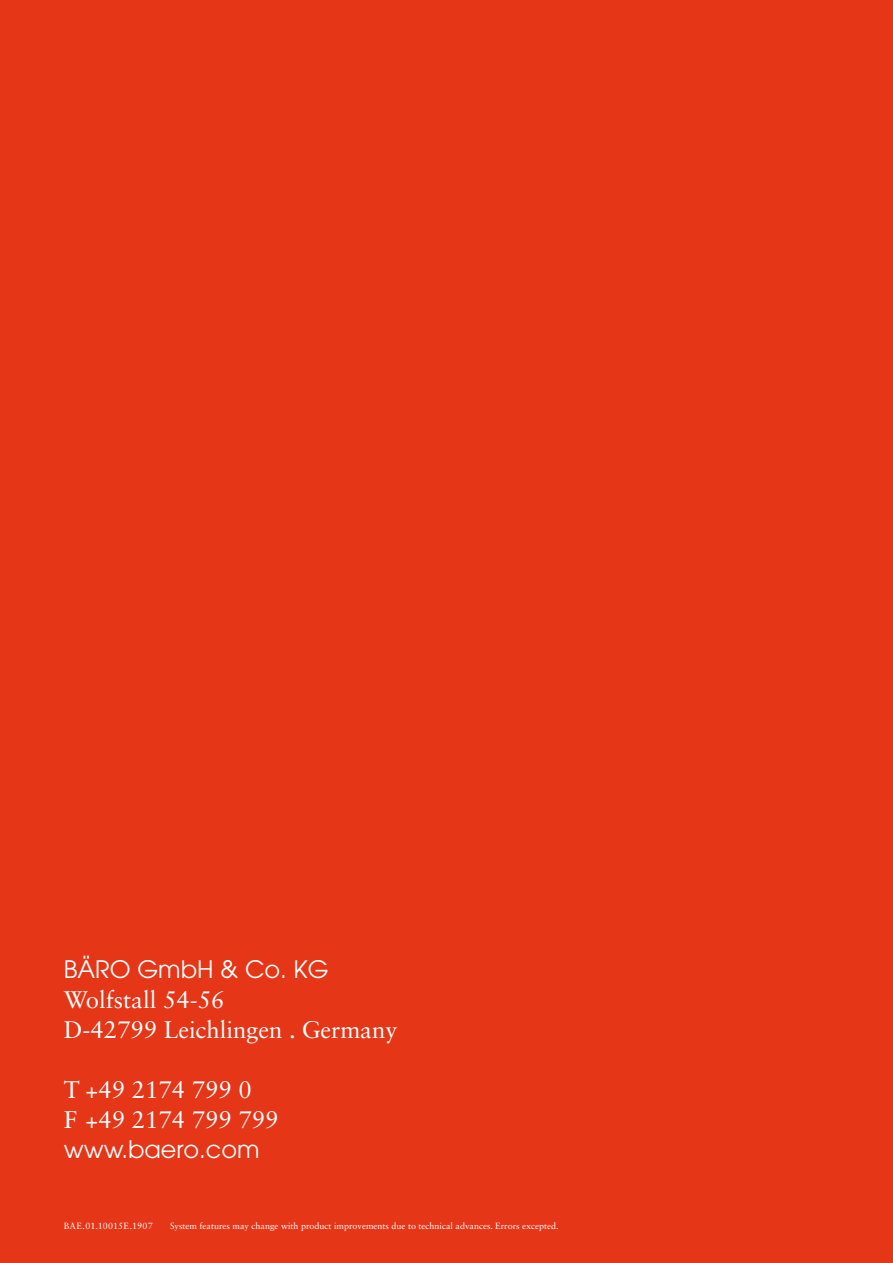
<style>
.page{position:relative;width:893px;height:1263px;background:#e53617}
.page>*{position:absolute;margin:0;border:0;box-sizing:border-box;transform-origin:0 0}
.t1{font:24px/30px "Sabon LT Std";color:#fff}
.t2{font:24px "ITC Avant Garde Pro";color:#fff}
.t3{font:9px "Sabon LT Std";color:#fff}
.t4{font:9px "Sabon LT Std";letter-spacing:.02em;color:#fff}
</style>
<div class="page">
<h1 class="t2" style="left:64px;top:954px;width:266px">BÄRO GmbH &amp; Co. KG</h1>
<h1 class="t1" style="left:64px;top:984px;width:335px">Wolfstall 54-56<br>D-42799 Leichlingen . Germany</h1>
<h1 class="t1" style="left:64px;top:1074px;width:216px">T +49 2174 799 0<br>F +49 2174 799 799</h1>
<h1 class="t2" style="left:64px;top:1134px;width:197px">www.baero.com</h1>
<p class="t4" style="left:64px;top:1220px;width:90px">BAE.01.10015E.1907</p>
<p class="t3" style="left:170px;top:1220px;width:390px">System features may change with product improvements due to technical advances. Errors excepted.</p>
</div>
